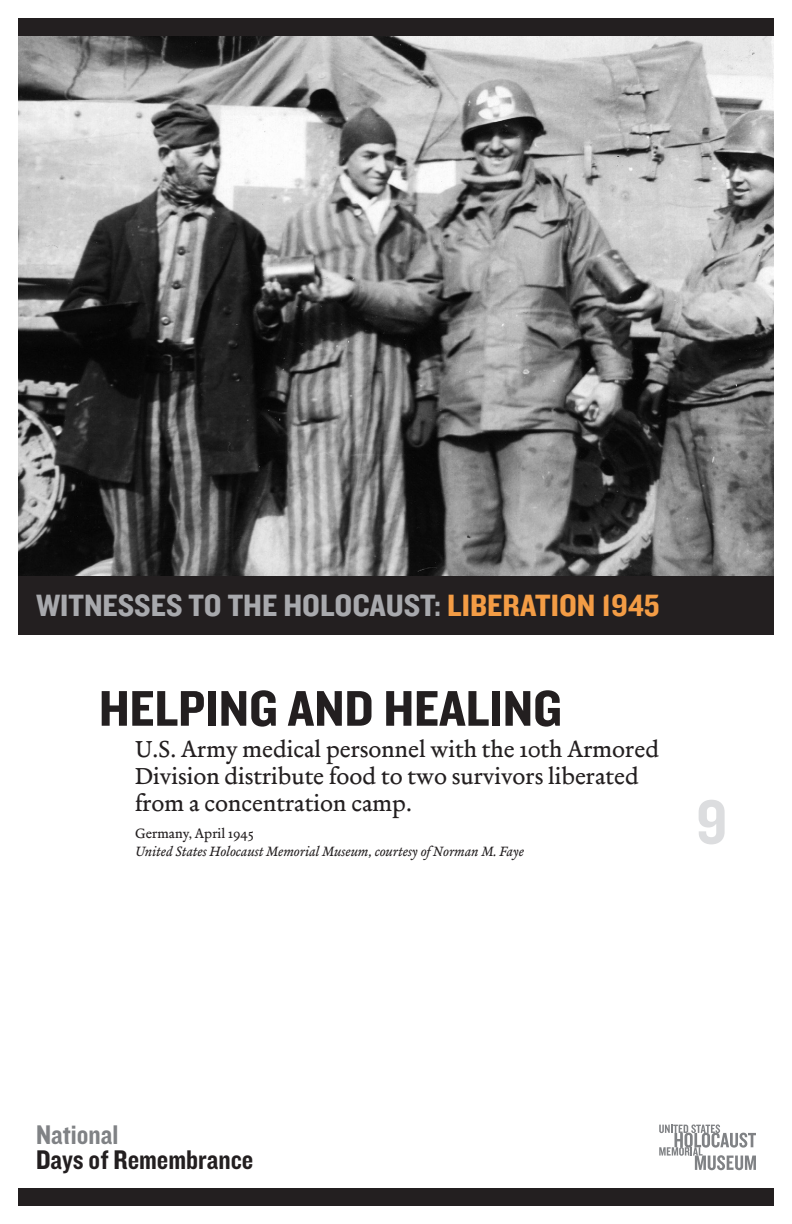
<style>
.page{position:relative;width:792px;height:1224px;background:#fff}
.page>*{position:absolute;margin:0;border:0;box-sizing:border-box;transform-origin:0 0}
.t1{font:64px "Knockout 50 Welterweight";color:#dcdddf}
.t2{font:52px "Knockout 50 Welterweight";color:#231f20;scale:1.07 1}
.t3{font:32px "Knockout 50 Welterweight";color:#a8a9ad;scale:1.07 1}
.t4{font:28px "Knockout 50 Welterweight";color:#231f20}
.t5{font:28px "Knockout 50 Welterweight";color:#808285}
.t6{font:24px/27px "Merlo Roman Osf";color:#231f20}
.t7{font:14px "Merlo Italic Osf";color:#231f20}
.t8{font:14px "Merlo Roman Osf";color:#231f20}
.s1{color:#f39c45}
</style>
<div class="page">
<div style="left:18px;top:1188px;width:756px;height:18px;background:#231f20"></div>
<div style="left:18px;top:18px;width:756px;height:18px;background:#231f20"></div>
<div style="left:18px;top:576px;width:756px;height:59px;background:#231f20"></div>
<svg style="left:659px;top:1124px;width:97px;height:46px"></svg>
<img style="left:18px;top:36px;width:756px;height:540px">
<h3 class="t3" style="left:36px;top:584px;width:584px">WITNESSES TO THE HOLOCAUST: <span class="s1">LIBERATION 1945</span></h3>
<h2 class="t2" style="left:99px;top:674px;width:317px">Helping AND Healin</h2>
<h2 class="t2" style="left:533px;top:674px;width:28px">g</h2>
<p class="t6" style="left:135px;top:737px;width:525px">U.S. Army medical personnel with the 10th Armored<br>Division distribute food to two survivors liberated from a concentration camp.</p>
<p class="t8" style="left:135px;top:826px;width:120px">Germany, April 1945</p>
<p class="t7" style="left:135px;top:843px;width:390px">United States Holocaust Memorial Museum, courtesy of Norman M. Faye</p>
<h1 class="t1" style="left:696px;top:780px;width:33px">9</h1>
<p class="t5" style="left:36px;top:1116px;width:84px">National</p>
<p class="t4" style="left:36px;top:1141px;width:219px">Days of Remembrance</p>
</div>
